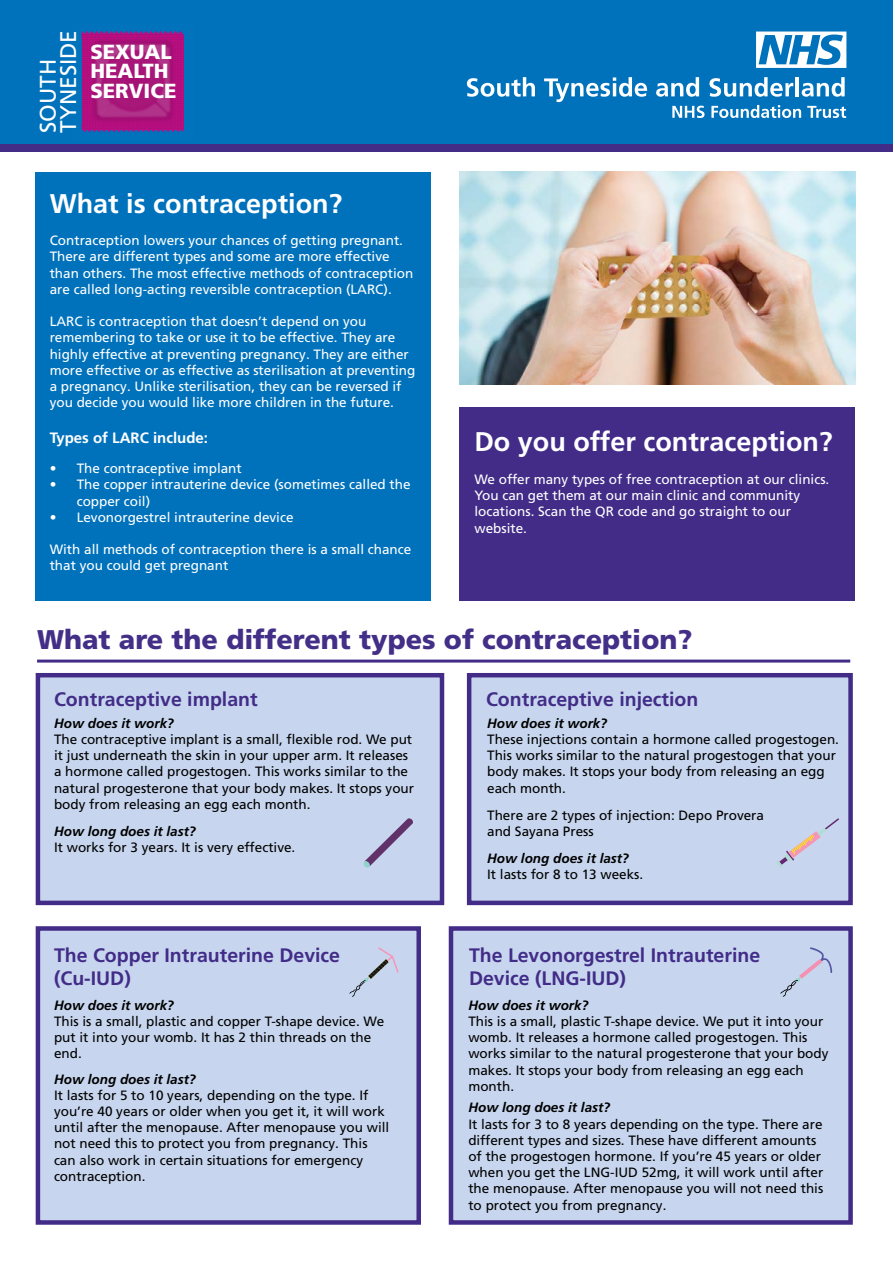
<style>
.page{position:relative;width:893px;height:1263px;background:#fff}
.page>*{position:absolute;margin:0;border:0;box-sizing:border-box;transform-origin:0 0}
.t1{font:700 27px "Frutiger LT Pro";color:#fff}
.t2{font:900 27px "Frutiger LT Pro";color:#432f87}
.t3{font:22.65px/20.4px "Frutiger LT Pro";color:#fff}
.t4{font:900 20.4px/19.8px "Frutiger LT Pro";color:#fff}
.t5{font:700 19.5px/23.4px "Frutiger LT Pro";color:#422c88}
.t6{font:700 15px "Frutiger LT Pro";color:#fff}
.t7{font:13.5px/16.2px "Frutiger LT Pro";color:#000}
.t8{font:13.5px/16.2px "Frutiger LT Pro";color:#fff}
.t9{font:italic 700 13.5px "Frutiger LT Pro";color:#000}
</style>
<div class="page">
<div style="left:0;top:0;width:893px;height:145px;background:#0072bc"></div>
<svg style="left:467px;top:77px;width:68px;height:20px"></svg>
<svg style="left:544px;top:77px;width:103px;height:25px"></svg>
<svg style="left:656px;top:77px;width:43px;height:20px"></svg>
<svg style="left:709px;top:77px;width:84px;height:20px"></svg>
<hr style="left:795px;top:77px;width:4px;height:19px;background:#fff">
<svg style="left:802px;top:77px;width:43px;height:20px"></svg>
<svg style="left:672px;top:106px;width:32px;height:12px"></svg>
<svg style="left:711px;top:105px;width:90px;height:13px"></svg>
<svg style="left:807px;top:106px;width:39px;height:12px"></svg>
<svg style="left:756px;top:32px;width:90px;height:36px"></svg>
<div style="left:0;top:145px;width:893px;height:7px;background:#422c88"></div>
<div style="left:36px;top:172px;width:395px;height:428px;background:#0072bc"></div>
<div style="left:459px;top:407px;width:396px;height:193px;background:#422c88"></div>
<hr style="left:37px;top:659px;width:813px;height:3px;background:#422c88">
<div style="left:36px;top:673px;width:408px;height:232px;background:#c7d6ee;border:4px solid #422c88"></div>
<div style="left:467px;top:673px;width:386px;height:232px;background:#c7d6ee;border:4px solid #422c88"></div>
<div style="left:36px;top:926px;width:385px;height:299px;background:#c7d6ee;border:4px solid #422c88"></div>
<div style="left:449px;top:926px;width:404px;height:299px;background:#c7d6ee;border:4px solid #422c88"></div>
<img style="left:459px;top:172px;width:396px;height:212px">
<svg style="left:364px;top:818px;width:49px;height:50px"></svg>
<svg style="left:780px;top:947px;width:52px;height:50px"></svg>
<svg style="left:349px;top:947px;width:50px;height:50px"></svg>
<svg style="left:776px;top:818px;width:63px;height:50px"></svg>
<img style="left:130px;top:30px;width:6px;height:47px">
<img style="left:136px;top:30px;width:48px;height:54px">
<img style="left:130px;top:84px;width:54px;height:49px">
<img style="left:81px;top:30px;width:49px;height:103px">
<h2 class="t3" style="left:38px;top:133px;width:104px;rotate:-90deg">SOUTH<br>TYNESIDE</h2>
<h3 class="t4" style="left:90px;top:41px;width:88px">SEXUAL<br>HEALTH<br>SERVICE</h3>
<h1 class="t1" style="left:50px;top:188px;width:294px">What is contraception?</h1>
<p class="t8" style="left:50px;top:232px;width:365px">Contraception lowers your chances of getting pregnant.<br>There are different types and some are more effective than others. The most effective methods of contraception are called long-acting reversible contraception (LARC).</p>
<p class="t8" style="left:50px;top:313px;width:367px">LARC is contraception that doesn’t depend on you remembering to take or use it to be effective. They are highly effective at preventing pregnancy. They are either more effective or as effective as sterilisation at preventing a pregnancy. Unlike sterilisation, they can be reversed if you decide you would like more children in the future.</p>
<p class="t6" style="left:50px;top:428px;width:160px">Types of LARC include:</p>
<p class="t8" style="left:50px;top:460px;width:194px">• The contraceptive implant</p>
<p class="t8" style="left:77px;top:477px;width:335px;text-indent:-27px">• The copper intrauterine device (sometimes called the copper coil)</p>
<p class="t8" style="left:50px;top:509px;width:245px">• Levonorgestrel intrauterine device</p>
<p class="t8" style="left:50px;top:541px;width:363px">With all methods of contraception there is a small chance that you could get pregnant</p>
<h1 class="t1" style="left:474px;top:426px;width:360px">Do you offer contraception?</h1>
<p class="t8" style="left:474px;top:471px;width:356px">We offer many types of free contraception at our clinics.<br>You can get them at our main clinic and community locations. Scan the QR code and go straight to our website.</p>
<h1 class="t2" style="left:37px;top:623px;width:657px">What are the different types of contraception?</h1>
<h3 class="t5" style="left:54px;top:688px;width:205px">Contraceptive implant</h3>
<h3 class="t5" style="left:486px;top:688px;width:214px">Contraceptive injection</h3>
<p class="t9" style="left:54px;top:715px;width:122px">How does it work?</p>
<p class="t7" style="left:54px;top:731px;width:362px">The contraceptive implant is a small, flexible rod. We put it just underneath the skin in your upper arm. It releases a hormone called progestogen. This works similar to the natural progesterone that your body makes. It stops your body from releasing an egg each month.</p>
<p class="t9" style="left:54px;top:823px;width:143px">How long does it last?</p>
<p class="t7" style="left:54px;top:839px;width:243px">It works for 3 years. It is very effective.</p>
<p class="t9" style="left:487px;top:715px;width:122px">How does it work?</p>
<p class="t7" style="left:487px;top:731px;width:353px">These injections contain a hormone called progestogen.<br>This works similar to the natural progestogen that your body makes. It stops your body from releasing an egg each month.</p>
<p class="t7" style="left:487px;top:807px;width:278px">There are 2 types of injection: Depo Provera and Sayana Press</p>
<p class="t9" style="left:487px;top:850px;width:143px">How long does it last?</p>
<p class="t7" style="left:487px;top:866px;width:158px">It lasts for 8 to 13 weeks.</p>
<h3 class="t5" style="left:54px;top:943px;width:288px">The Copper Intrauterine Device (Cu-IUD)</h3>
<h3 class="t5" style="left:469px;top:943px;width:293px">The Levonorgestrel Intrauterine<br>Device (LNG-IUD)</h3>
<p class="t9" style="left:54px;top:997px;width:122px">How does it work?</p>
<p class="t7" style="left:54px;top:1013px;width:332px">This is a small, plastic and copper T-shape device. We put it into your womb. It has 2 thin threads on the end.</p>
<p class="t9" style="left:54px;top:1071px;width:143px">How long does it last?</p>
<p class="t7" style="left:54px;top:1087px;width:337px">It lasts for 5 to 10 years, depending on the type. If you’re 40 years or older when you get it, it will work until after the menopause. After menopause you will not need this to protect you from pregnancy. This can also work in certain situations for emergency contraception.</p>
<p class="t9" style="left:468px;top:997px;width:122px">How does it work?</p>
<p class="t7" style="left:468px;top:1013px;width:362px">This is a small, plastic T-shape device. We put it into your womb. It releases a hormone called progestogen. This works similar to the natural progesterone that your body makes. It stops your body from releasing an egg each month.</p>
<p class="t9" style="left:468px;top:1100px;width:143px">How long does it last?</p>
<p class="t7" style="left:468px;top:1116px;width:356px">It lasts for 3 to 8 years depending on the type. There are different types and sizes. These have different amounts of the progestogen hormone. If you’re 45 years or older when you get the LNG-IUD 52mg, it will work until after the menopause. After menopause you will not need this to protect you from pregnancy.</p>
</div>
